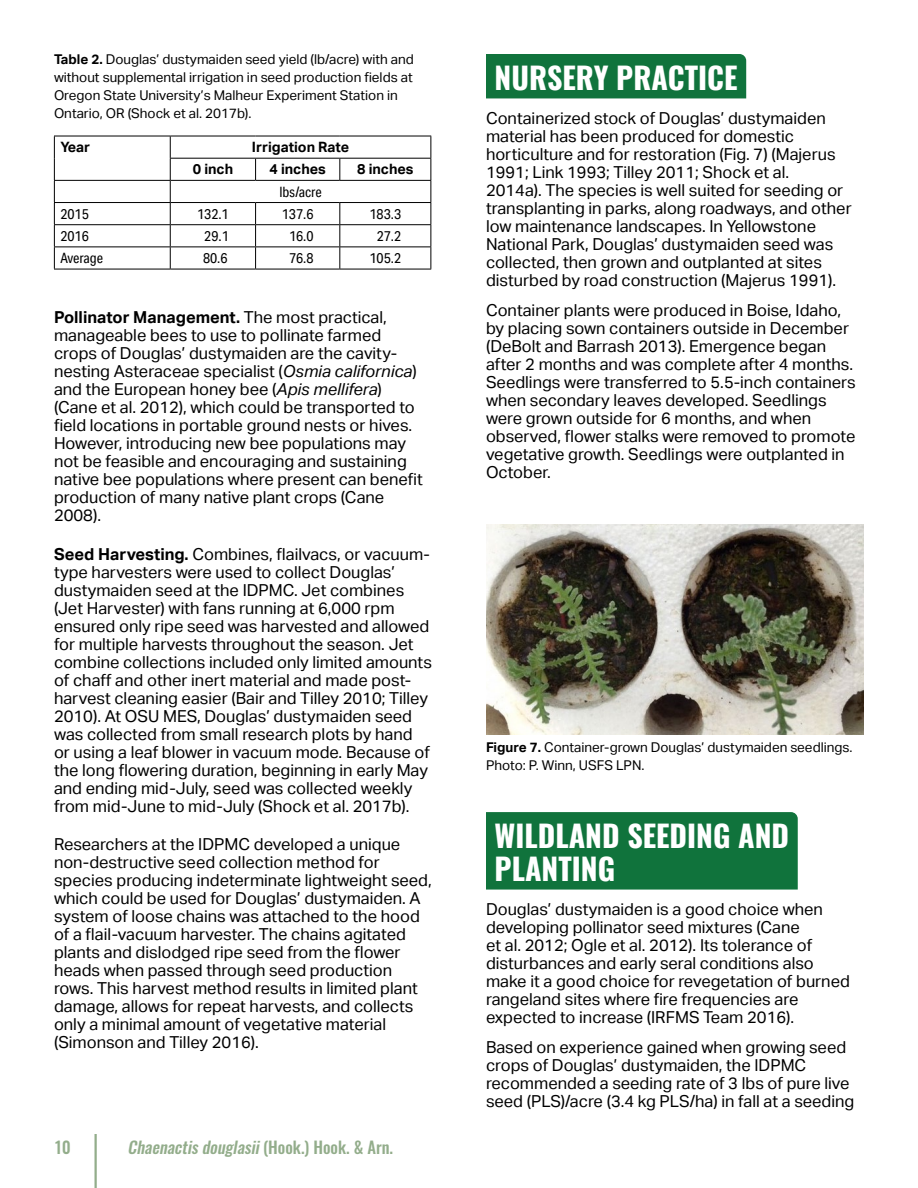
<style>
.page{position:relative;width:918px;height:1188px;background:#fff}
.page>*{position:absolute;margin:0;border:0;box-sizing:border-box;transform-origin:0 0}
.GREEN{font:700 30px/33px "Oswald";color:#fff}
.Normal__Body{font:16.5px/18px "Aktiv Grotesk";color:#000}
.t1{font:italic 500 16.5px "Oswald";color:#93ad8b}
.t2{font:500 16.5px "Oswald";color:#93ad8b}
.Normal__Body-2{font:14.25px "Aktiv Grotesk Cd";color:#000}
.Normal__Body-3{font:700 14.25px "Aktiv Grotesk";color:#000}
.Normal__Body-4{font:13.5px/18px "Aktiv Grotesk";color:#000}
.s1{font-weight:700}
.s2{font-style:italic}
.s3{font-style:normal}
</style>
<div class="page">
<hr style="left:94px;top:1134px;width:3px;height:54px;background:#93ad8b">
<hr style="left:170px;top:158px;width:86px;height:1px;background:#000">
<hr style="left:256px;top:158px;width:84px;height:1px;background:#000">
<hr style="left:340px;top:158px;width:91px;height:1px;background:#000">
<hr style="left:54px;top:180px;width:116px;height:1px;background:#000">
<hr style="left:170px;top:180px;width:86px;height:1px;background:#000">
<hr style="left:256px;top:180px;width:84px;height:1px;background:#000">
<hr style="left:340px;top:180px;width:91px;height:1px;background:#000">
<hr style="left:54px;top:202px;width:116px;height:1px;background:#000">
<hr style="left:170px;top:202px;width:86px;height:1px;background:#000">
<hr style="left:256px;top:202px;width:84px;height:1px;background:#000">
<hr style="left:340px;top:202px;width:91px;height:1px;background:#000">
<hr style="left:54px;top:224px;width:116px;height:1px;background:#000">
<hr style="left:170px;top:224px;width:86px;height:1px;background:#000">
<hr style="left:256px;top:224px;width:84px;height:1px;background:#000">
<hr style="left:340px;top:224px;width:91px;height:1px;background:#000">
<hr style="left:54px;top:247px;width:116px;height:1px;background:#000">
<hr style="left:170px;top:247px;width:86px;height:1px;background:#000">
<hr style="left:256px;top:247px;width:84px;height:1px;background:#000">
<hr style="left:340px;top:247px;width:91px;height:1px;background:#000">
<hr style="left:54px;top:136px;width:116px;height:1px;background:#000">
<hr style="left:170px;top:136px;width:86px;height:1px;background:#000">
<hr style="left:256px;top:136px;width:84px;height:1px;background:#000">
<hr style="left:340px;top:136px;width:91px;height:1px;background:#000">
<svg style="left:255px;top:159px;width:1px;height:21px"></svg>
<svg style="left:339px;top:159px;width:1px;height:21px"></svg>
<svg style="left:54px;top:136px;width:1px;height:133px"></svg>
<svg style="left:170px;top:136px;width:1px;height:133px"></svg>
<svg style="left:255px;top:203px;width:1px;height:66px"></svg>
<svg style="left:339px;top:203px;width:1px;height:66px"></svg>
<svg style="left:430px;top:136px;width:1px;height:133px"></svg>
<hr style="left:54px;top:269px;width:116px;height:1px;background:#000">
<hr style="left:170px;top:269px;width:86px;height:1px;background:#000">
<hr style="left:256px;top:269px;width:84px;height:1px;background:#000">
<hr style="left:340px;top:269px;width:91px;height:1px;background:#000">
<div style="left:486px;top:54px;width:260px;height:44px;background:#10733c"></div>
<div style="left:486px;top:812px;width:312px;height:78px;background:#10733c"></div>
<img style="left:486px;top:524px;width:378px;height:210px">
<p class="Normal__Body-4" style="left:54px;top:50px;width:361px"><span class="s1">Table 2.</span> Douglas’ dustymaiden seed yield (lb/acre) with and without supplemental irrigation in seed production fields at Oregon State University’s Malheur Experiment Station in Ontario, OR (Shock et al. 2017b).</p>
<p class="Normal__Body-3" style="left:60px;top:139px;width:31px">Year</p>
<p class="Normal__Body-3" style="left:252px;top:139px;width:99px">Irrigation Rate</p>
<p class="Normal__Body-3" style="left:193px;top:161px;width:42px">0 inch</p>
<p class="Normal__Body-3" style="left:269px;top:161px;width:58px">4 inches</p>
<p class="Normal__Body-3" style="left:357px;top:161px;width:58px">8 inches</p>
<p class="Normal__Body-2" style="left:280px;top:183px;width:44px">lbs/acre</p>
<p class="Normal__Body-2" style="left:60px;top:205px;width:30px">2015</p>
<p class="Normal__Body-2" style="left:197px;top:205px;width:33px">132.1</p>
<p class="Normal__Body-2" style="left:282px;top:205px;width:33px">137.6</p>
<p class="Normal__Body-2" style="left:370px;top:205px;width:33px">183.3</p>
<p class="Normal__Body-2" style="left:60px;top:227px;width:30px">2016</p>
<p class="Normal__Body-2" style="left:204px;top:227px;width:26px">29.1</p>
<p class="Normal__Body-2" style="left:289px;top:227px;width:26px">16.0</p>
<p class="Normal__Body-2" style="left:377px;top:227px;width:26px">27.2</p>
<p class="Normal__Body-2" style="left:60px;top:250px;width:44px">Average</p>
<p class="Normal__Body-2" style="left:203px;top:250px;width:26px">80.6</p>
<p class="Normal__Body-2" style="left:289px;top:250px;width:26px">76.8</p>
<p class="Normal__Body-2" style="left:370px;top:250px;width:33px">105.2</p>
<p class="Normal__Body" style="left:54px;top:309px;width:370px"><span class="s1">Pollinator Management.</span> The most practical, manageable bees to use to pollinate farmed crops of Douglas’ dustymaiden are the cavity&shy;nesting Asteraceae specialist (<span class="s2">Osmia californica</span>) and the European honey bee (<span class="s2">Apis mellifera</span>) (Cane et al. 2012), which could be transported to field locations in portable ground nests or hives.<br>However, introducing new bee populations may not be feasible and encouraging and sustaining native bee populations where present can benefit production of many native plant crops (Cane 2008).</p>
<p class="Normal__Body" style="left:54px;top:545px;width:380px"><span class="s1">Seed Harvesting.</span> Combines, flailvacs, or vacuum&shy;type harvesters were used to collect Douglas’ dustymaiden seed at the IDPMC. Jet combines (Jet Harvester) with fans running at 6,000 rpm ensured only ripe seed was harvested and allowed for multiple harvests throughout the season. Jet combine collections included only limited amounts of chaff and other inert material and made post&shy;harvest cleaning easier (Bair and Tilley 2010; Tilley 2010). At OSU MES, Douglas’ dustymaiden seed was collected from small research plots by hand or using a leaf blower in vacuum mode. Because of the long flowering duration, beginning in early May and ending mid-July, seed was collected weekly from mid-June to mid-July (Shock et al. 2017b).</p>
<p class="Normal__Body" style="left:54px;top:835px;width:379px">Researchers at the IDPMC developed a unique non-destructive seed collection method for species producing indeterminate lightweight seed, which could be used for Douglas’ dustymaiden. A system of loose chains was attached to the hood of a flail-vacuum harvester. The chains agitated plants and dislodged ripe seed from the flower heads when passed through seed production rows. This harvest method results in limited plant damage, allows for repeat harvests, and collects only a minimal amount of vegetative material (Simonson and Tilley 2016).</p>
<p class="t2" style="left:54px;top:1138px;width:18px">10</p>
<p class="t1" style="left:127px;top:1138px;width:267px">Chaenactisdouglasii<span class="s3">( H o o k . ) H o o k . &amp; A r n .</span></p>
<h1 class="GREEN" style="left:495px;top:63px;width:244px">NURSERY PRACTICE</h1>
<p class="Normal__Body" style="left:486px;top:109px;width:367px">Containerized stock of Douglas’ dustymaiden material has been produced for domestic horticulture and for restoration (Fig. 7) (Majerus 1991; Link 1993; Tilley 2011; Shock et al.<br>2014a). The species is well suited for seeding or transplanting in parks, along roadways, and other low maintenance landscapes. In Yellowstone National Park, Douglas’ dustymaiden seed was collected, then grown and outplanted at sites disturbed by road construction (Majerus 1991).</p>
<p class="Normal__Body" style="left:486px;top:301px;width:371px">Container plants were produced in Boise, Idaho, by placing sown containers outside in December (DeBolt and Barrash 2013). Emergence began after 2 months and was complete after 4 months.<br>Seedlings were transferred to 5.5-inch containers when secondary leaves developed. Seedlings were grown outside for 6 months, and when observed, flower stalks were removed to promote vegetative growth. Seedlings were outplanted in October.</p>
<p class="Normal__Body-4" style="left:486px;top:739px;width:368px"><span class="s1">Figure 7.</span> Container-grown Douglas’ dustymaiden seedlings.<br>Photo: P. Winn, USFS LPN.</p>
<h1 class="GREEN" style="left:495px;top:821px;width:296px">WILDLAND SEEDING AND<br>PLANTING</h1>
<p class="Normal__Body" style="left:486px;top:900px;width:365px">Douglas’ dustymaiden is a good choice when developing pollinator seed mixtures (Cane<br>et al. 2012; Ogle et al. 2012). Its tolerance of disturbances and early seral conditions also make it a good choice for revegetation of burned rangeland sites where fire frequencies are expected to increase (IRFMS Team 2016).</p>
<p class="Normal__Body" style="left:486px;top:1038px;width:370px">Based on experience gained when growing seed crops of Douglas’ dustymaiden, the IDPMC recommended a seeding rate of 3 lbs of pure live seed (PLS)/acre (3.4 kg PLS/ha) in fall at a seeding</p>
</div>
